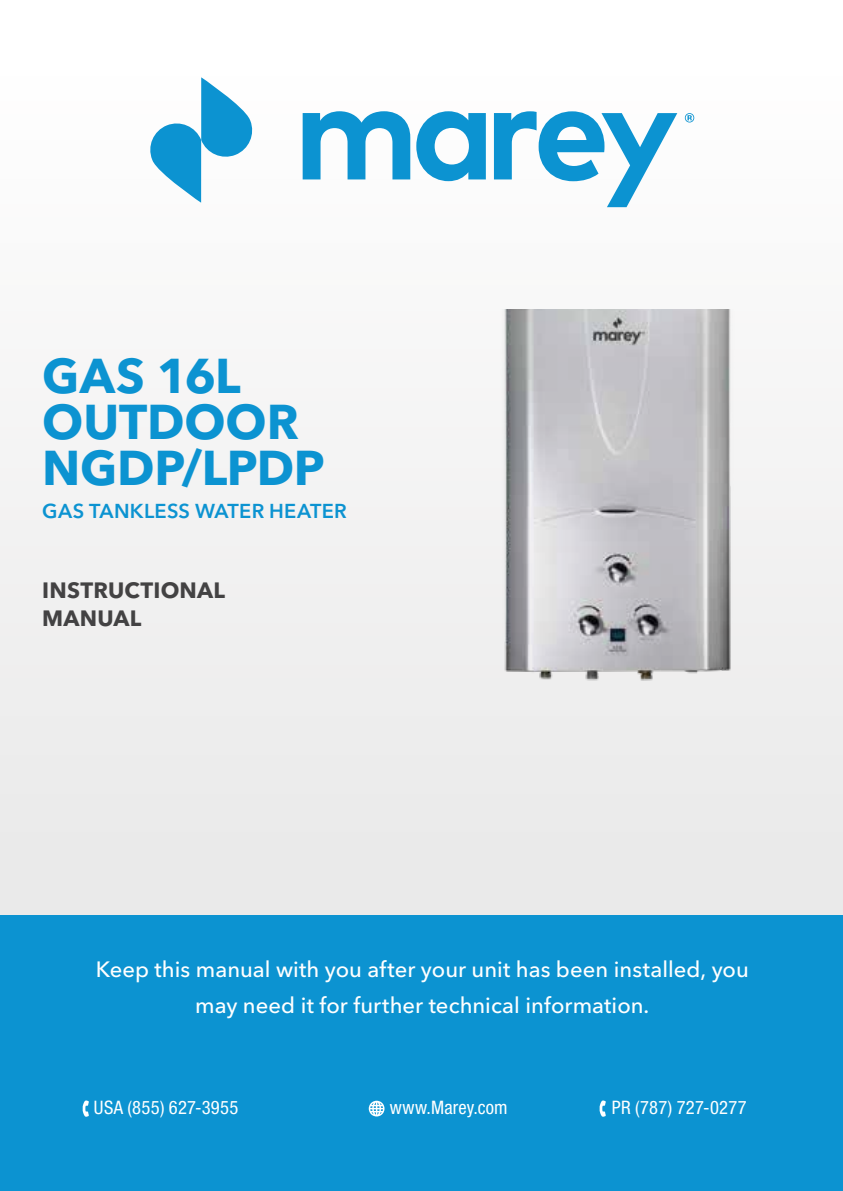
<style>
.page{position:relative;width:843px;height:1191px;background:#fff}
.page>*{position:absolute;margin:0;border:0;box-sizing:border-box;transform-origin:0 0}
.t1{font:700 48.4px/46px "Avenir Next Cyr";letter-spacing:-.005em;color:#0c93d1}
.t2{font:500 22px/36.4px "Avenir Next Cyr";color:#fff;text-align:center}
.t3{font:700 22px/27.4px "Avenir Next Cyr";letter-spacing:.01em;color:#434243}
.t4{font:600 20px "Avenir Next Cyr";letter-spacing:.01em;color:#0c93d1}
.t5{font:condensed 18.6px "Helvetica Neue LT Std";letter-spacing:.01em;color:#fff}
</style>
<div class="page">
<div style="left:0;top:1px;width:842px;height:915px;background:#f3f3f3"></div>
<div style="left:0;top:916px;width:842px;height:275px;background:#0c93d1"></div>
<svg style="left:82px;top:1100px;width:7px;height:17px"></svg>
<svg style="left:599px;top:1100px;width:6px;height:17px"></svg>
<svg style="left:369px;top:1101px;width:15px;height:15px"></svg>
<svg style="left:302px;top:111px;width:108px;height:68px"></svg>
<svg style="left:416px;top:111px;width:70px;height:70px"></svg>
<svg style="left:494px;top:111px;width:183px;height:96px"></svg>
<svg style="left:147px;top:77px;width:108px;height:126px"></svg>
<svg style="left:684px;top:113px;width:10px;height:9px"></svg>
<img style="left:504px;top:310px;width:227px;height:371px">
<h1 class="t1" style="left:42px;top:353px;width:284px">GAS 16L<br>OUTDOOR<br>NGDP/LPDP</h1>
<p class="t4" style="left:42px;top:499px;width:306px">GAS TANKLESS WATER HEATER</p>
<p class="t3" style="left:42px;top:577px;width:184px">INSTRUCTIONAL<br>MANUAL</p>
<p class="t2" style="left:96px;top:951px;width:654px">Keep this manual with you after your unit has been installed, you may need it for further technical information.</p>
<p class="t5" style="left:94px;top:1097px;width:146px">USA (855) 627-3955</p>
<p class="t5" style="left:390px;top:1097px;width:119px">www.Marey.com</p>
<p class="t5" style="left:611px;top:1097px;width:136px">PR (787) 727-0277</p>
</div>
